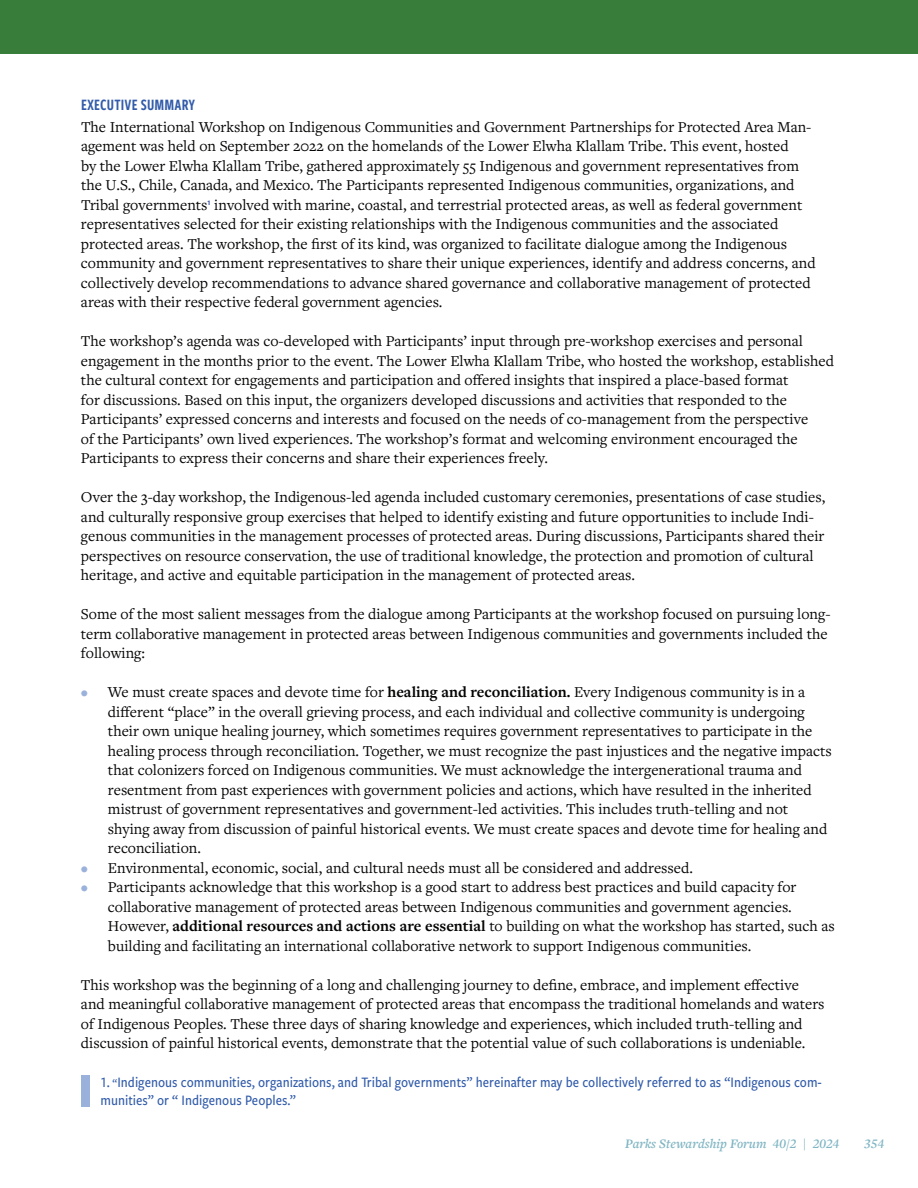
<style>
.page{position:relative;width:918px;height:1188px;background:#fff}
.page>*{position:absolute;margin:0;border:0;box-sizing:border-box;transform-origin:0 0}
.t1{font:16.5px "Freight Sans Cmp Pro Semi";letter-spacing:.01em;color:#325caa}
.t2{font:15.75px/19.5px "Freight Text Pro";color:#040503}
.t3{font:500 15px/18px "Freight Sans Cnd Pro";color:#325caa}
.t4{font:italic 600 13.5px "Freight Text Pro";color:#80b5c3}
.s1{color:#9ab2db}
.s2{font-weight:700}
.s3{font-size:12px}
</style>
<div class="page">
<div style="left:0;top:0;width:918px;height:54px;background:#397d3b"></div>
<div style="left:81px;top:1076px;width:9px;height:31px;background:#9ab2db"></div>
<p class="t1" style="left:81px;top:94px;width:116px">EXECUTIVE SUMMARY</p>
<p class="t2" style="left:81px;top:117px;width:736px">The International Workshop on Indigenous Communities and Government Partnerships for Protected Area Man&shy;agement was held on September 2022 on the homelands of the Lower Elwha Klallam Tribe. This event, hosted<br>by the Lower Elwha Klallam Tribe, gathered approximately 55 Indigenous and government representatives from the U.S., Chile, Canada, and Mexico. The Participants represented Indigenous communities, organizations, and Tribal governments<sup>1</sup> involved with marine, coastal, and terrestrial protected areas, as well as federal government representatives selected for their existing relationships with the Indigenous communities and the associated protected areas. The workshop, the first of its kind, was organized to facilitate dialogue among the Indigenous community and government representatives to share their unique experiences, identify and address concerns, and collectively develop recommendations to advance shared governance and collaborative management of protected areas with their respective federal government agencies.</p>
<p class="t2" style="left:81px;top:331px;width:754px">The workshop’s agenda was co-developed with Participants’ input through pre-workshop exercises and personal engagement in the months prior to the event. The Lower Elwha Klallam Tribe, who hosted the workshop, established the cultural context for engagements and participation and offered insights that inspired a place-based format<br>for discussions. Based on this input, the organizers developed discussions and activities that responded to the Participants’ expressed concerns and interests and focused on the needs of co-management from the perspective<br>of the Participants’ own lived experiences. The workshop’s format and welcoming environment encouraged the Participants to express their concerns and share their experiences freely.</p>
<p class="t2" style="left:81px;top:487px;width:746px">Over the 3-day workshop, the Indigenous-led agenda included customary ceremonies, presentations of case studies, and culturally responsive group exercises that helped to identify existing and future opportunities to include Indi&shy;genous communities in the management processes of protected areas. During discussions, Participants shared their perspectives on resource conservation, the use of traditional knowledge, the protection and promotion of cultural heritage, and active and equitable participation in the management of protected areas.</p>
<p class="t2" style="left:81px;top:604px;width:751px">Some of the most salient messages from the dialogue among Participants at the workshop focused on pursuing long&shy;term collaborative management in protected areas between Indigenous communities and governments included the following:</p>
<p class="t2" style="left:108px;top:682px;width:725px;text-indent:-27px"><span class="s1">•</span> We must create spaces and devote time for <span class="s2">healing and reconciliation.</span> Every Indigenous community is in a different “place” in the overall grieving process, and each individual and collective community is undergoing their own unique healing journey, which sometimes requires government representatives to participate in the healing process through reconciliation. Together, we must recognize the past injustices and the negative impacts that colonizers forced on Indigenous communities. We must acknowledge the intergenerational trauma and resentment from past experiences with government policies and actions, which have resulted in the inherited mistrust of government representatives and government-led activities. This includes truth-telling and not shying away from discussion of painful historical events. We must create spaces and devote time for healing and reconciliation.</p>
<p class="t2" style="left:81px;top:858px;width:613px"><span class="s1">•</span> Environmental, economic, social, and cultural needs must all be considered and addressed.</p>
<p class="t2" style="left:108px;top:877px;width:728px;text-indent:-27px"><span class="s1">•</span> Participants acknowledge that this workshop is a good start to address best practices and build capacity for collaborative management of protected areas between Indigenous communities and government agencies.<br>However, <span class="s2">additional resources and actions are essential</span> to building on what the workshop has started, such as building and facilitating an international collaborative network to support Indigenous communities.</p>
<p class="t2" style="left:81px;top:975px;width:745px">This workshop was the beginning of a long and challenging journey to define, embrace, and implement effective and meaningful collaborative management of protected areas that encompass the traditional homelands and waters of Indigenous Peoples. These three days of sharing knowledge and experiences, which included truth-telling and discussion of painful historical events, demonstrate that the potential value of such collaborations is undeniable.</p>
<p class="t3" style="left:100px;top:1072px;width:723px">1. <span class="s3">“</span>Indigenous communities, organizations, and Tribal governments” hereinafter may be collectively referred to as “Indigenous com&shy;munities” or “ Indigenous Peoples.”</p>
<p class="t4" style="left:625px;top:1134px;width:216px">Parks Stewardship Forum 40/2 | 2024</p>
<p class="t4" style="left:864px;top:1134px;width:22px">354</p>
</div>
